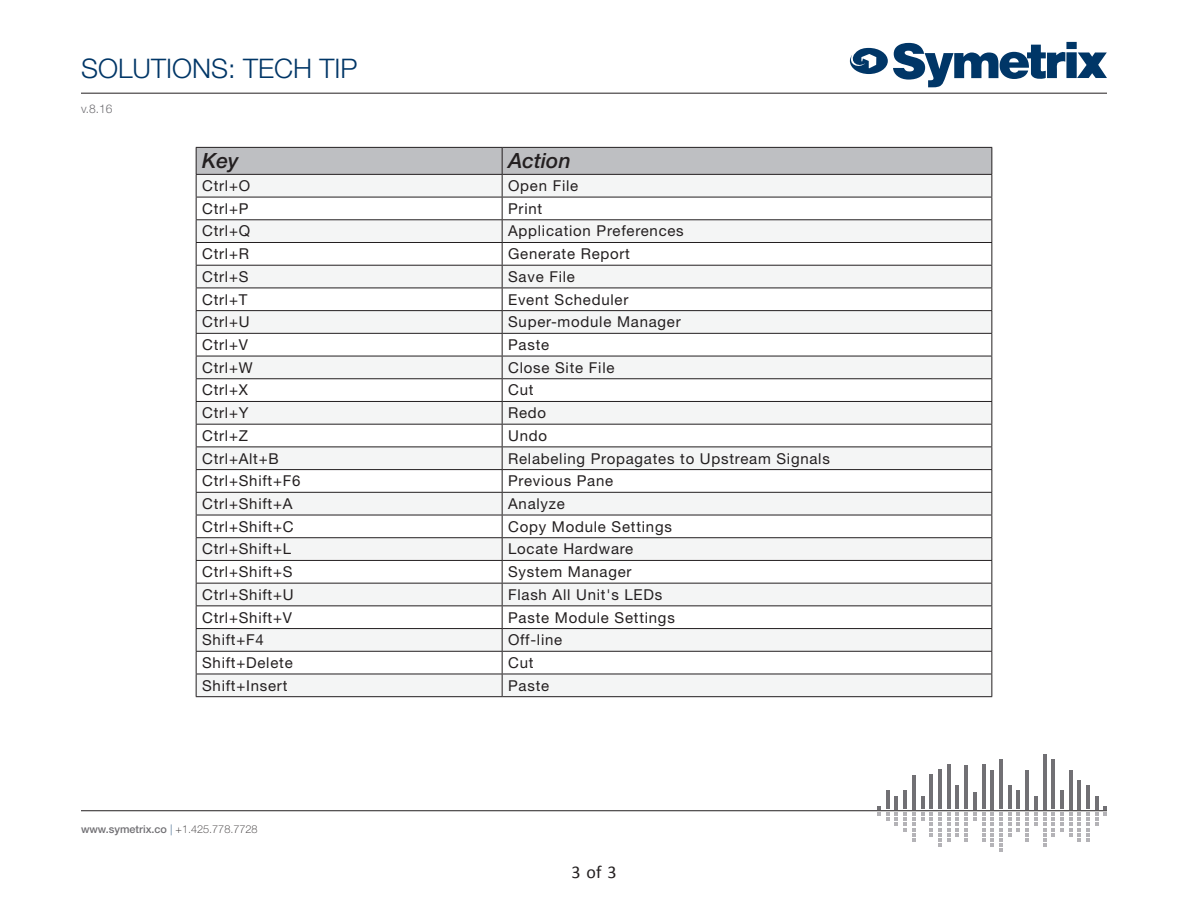
<style>
.page{position:relative;width:1188px;height:918px;background:#fff}
.page>*{position:absolute;margin:0;border:0;box-sizing:border-box;transform-origin:0 0}
.t1{font:300 27px "Helvetica Neue LT Std";color:#003667}
.t2{font:italic 500 21px "Helvetica Neue LT Std";color:#231f20}
.t3{font:18px "Calibri";color:#231f20}
.t4{font:15px "Helvetica Neue LT Std";letter-spacing:.05em;color:#231f20}
.t5{font:300 12px "Helvetica Neue LT Std";color:#717074}
.t6{font:500 10.8px "Helvetica Neue LT Std";color:#717074}
.s1{font-weight:100;color:#003667}
.s2{font-weight:100;color:#231f20}
</style>
<div class="page">
<hr style="left:81px;top:93px;width:1026px;height:1px;background:#231f20">
<hr style="left:81px;top:810px;width:1026px;height:1px;background:#231f20">
<hr style="left:886px;top:791px;width:3px;height:18px;background:#717074">
<hr style="left:904px;top:791px;width:3px;height:18px;background:#717074">
<hr style="left:912px;top:775px;width:3px;height:34px;background:#717074">
<hr style="left:930px;top:775px;width:3px;height:34px;background:#717074">
<hr style="left:938px;top:770px;width:4px;height:39px;background:#717074">
<hr style="left:947px;top:765px;width:3px;height:44px;background:#717074">
<hr style="left:956px;top:785px;width:3px;height:24px;background:#717074">
<hr style="left:965px;top:765px;width:3px;height:44px;background:#717074">
<hr style="left:973px;top:792px;width:3px;height:17px;background:#717074">
<hr style="left:982px;top:765px;width:3px;height:44px;background:#717074">
<hr style="left:991px;top:770px;width:3px;height:39px;background:#717074">
<hr style="left:999px;top:759px;width:3px;height:50px;background:#717074">
<hr style="left:1008px;top:786px;width:3px;height:23px;background:#717074">
<hr style="left:1017px;top:791px;width:3px;height:18px;background:#717074">
<hr style="left:1026px;top:770px;width:3px;height:39px;background:#717074">
<hr style="left:1043px;top:754px;width:3px;height:55px;background:#717074">
<hr style="left:1052px;top:759px;width:3px;height:50px;background:#717074">
<hr style="left:1060px;top:791px;width:3px;height:18px;background:#717074">
<hr style="left:1069px;top:770px;width:3px;height:39px;background:#717074">
<hr style="left:1078px;top:780px;width:3px;height:29px;background:#717074">
<hr style="left:1087px;top:785px;width:3px;height:24px;background:#717074">
<svg style="left:878px;top:806px;width:11px;height:15px"></svg>
<svg style="left:895px;top:796px;width:3px;height:30px"></svg>
<svg style="left:904px;top:812px;width:11px;height:29px"></svg>
<svg style="left:921px;top:797px;width:3px;height:24px"></svg>
<svg style="left:930px;top:812px;width:20px;height:35px"></svg>
<svg style="left:956px;top:812px;width:3px;height:24px"></svg>
<svg style="left:965px;top:812px;width:11px;height:29px"></svg>
<svg style="left:982px;top:812px;width:3px;height:29px"></svg>
<svg style="left:991px;top:812px;width:11px;height:40px"></svg>
<svg style="left:1008px;top:812px;width:3px;height:24px"></svg>
<svg style="left:1017px;top:812px;width:3px;height:19px"></svg>
<svg style="left:1026px;top:796px;width:11px;height:45px"></svg>
<svg style="left:1043px;top:812px;width:3px;height:35px"></svg>
<svg style="left:1052px;top:812px;width:11px;height:24px"></svg>
<svg style="left:1069px;top:812px;width:3px;height:24px"></svg>
<svg style="left:1078px;top:812px;width:3px;height:29px"></svg>
<svg style="left:1087px;top:796px;width:11px;height:45px"></svg>
<svg style="left:1104px;top:806px;width:3px;height:9px"></svg>
<svg style="left:849px;top:42px;width:258px;height:45px"></svg>
<hr style="left:196px;top:696px;width:306px;height:1px;background:#231f20">
<hr style="left:502px;top:696px;width:490px;height:1px;background:#231f20">
<svg style="left:196px;top:147px;width:796px;height:549px"></svg>
<hr style="left:196px;top:174px;width:306px;height:1px;background:#231f20">
<hr style="left:502px;top:174px;width:490px;height:1px;background:#231f20">
<h1 class="t1" style="left:81px;top:52px;width:278px">SOLUTIONS: TECH TIP</h1>
<p class="t5" style="left:81px;top:101px;width:33px">v.8.16</p>
<p class="t2" style="left:202px;top:148px;width:38px">Key</p>
<p class="t2" style="left:508px;top:148px;width:64px">Action</p>
<p class="t4" style="left:202px;top:177px;width:50px">Ctrl+O</p>
<p class="t4" style="left:508px;top:177px;width:72px">Open File</p>
<p class="t4" style="left:202px;top:200px;width:48px">Ctrl+P</p>
<p class="t4" style="left:508px;top:200px;width:36px">Print</p>
<p class="t4" style="left:202px;top:222px;width:50px">Ctrl+Q</p>
<p class="t4" style="left:508px;top:222px;width:177px">Application Preferences</p>
<p class="t4" style="left:202px;top:245px;width:48px">Ctrl+R</p>
<p class="t4" style="left:508px;top:245px;width:123px">Generate Report</p>
<p class="t4" style="left:202px;top:268px;width:48px">Ctrl+S</p>
<p class="t4" style="left:508px;top:268px;width:68px">Save File</p>
<p class="t4" style="left:202px;top:290px;width:47px">Ctrl+T</p>
<p class="t4" style="left:508px;top:290px;width:122px">Event Scheduler</p>
<p class="t4" style="left:202px;top:313px;width:49px">Ctrl+U</p>
<p class="t4" style="left:508px;top:313px;width:174px">Super-module Manager</p>
<p class="t4" style="left:202px;top:336px;width:47px">Ctrl+V</p>
<p class="t4" style="left:508px;top:336px;width:43px">Paste</p>
<p class="t4" style="left:202px;top:358px;width:52px">Ctrl+W</p>
<p class="t4" style="left:508px;top:358px;width:108px">Close Site File</p>
<p class="t4" style="left:202px;top:381px;width:47px">Ctrl+X</p>
<p class="t4" style="left:508px;top:381px;width:27px">Cut</p>
<p class="t4" style="left:202px;top:404px;width:48px">Ctrl+Y</p>
<p class="t4" style="left:508px;top:404px;width:40px">Redo</p>
<p class="t4" style="left:202px;top:427px;width:47px">Ctrl+Z</p>
<p class="t4" style="left:508px;top:427px;width:40px">Undo</p>
<p class="t4" style="left:202px;top:449px;width:78px">Ctrl+Alt+B</p>
<p class="t4" style="left:508px;top:449px;width:323px">Relabeling Propagates to Upstream Signals</p>
<p class="t4" style="left:202px;top:472px;width:100px">Ctrl+Shift+F6</p>
<p class="t4" style="left:508px;top:472px;width:107px">Previous Pane</p>
<p class="t4" style="left:202px;top:495px;width:92px">Ctrl+Shift+A</p>
<p class="t4" style="left:508px;top:495px;width:58px">Analyze</p>
<p class="t4" style="left:202px;top:517px;width:93px">Ctrl+Shift+C</p>
<p class="t4" style="left:508px;top:517px;width:165px">Copy Module Settings</p>
<p class="t4" style="left:202px;top:540px;width:91px">Ctrl+Shift+L</p>
<p class="t4" style="left:508px;top:540px;width:127px">Locate Hardware</p>
<p class="t4" style="left:202px;top:563px;width:92px">Ctrl+Shift+S</p>
<p class="t4" style="left:508px;top:563px;width:125px">System Manager</p>
<p class="t4" style="left:202px;top:586px;width:93px">Ctrl+Shift+U</p>
<p class="t4" style="left:508px;top:586px;width:156px">Flash All Unit's LEDs</p>
<p class="t4" style="left:202px;top:608px;width:91px">Ctrl+Shift+V</p>
<p class="t4" style="left:508px;top:608px;width:168px">Paste Module Settings</p>
<p class="t4" style="left:202px;top:631px;width:63px">Shift+F4</p>
<p class="t4" style="left:508px;top:631px;width:56px">Off-line</p>
<p class="t4" style="left:202px;top:654px;width:92px">Shift+Delete</p>
<p class="t4" style="left:508px;top:654px;width:27px">Cut</p>
<p class="t4" style="left:202px;top:676px;width:87px">Shift+Insert</p>
<p class="t4" style="left:508px;top:676px;width:43px">Paste</p>
<p class="t6" style="left:81px;top:822px;width:178px">www.symetrix.co <span class="s1">|</span> <span class="s2">+1.425.778.7728</span></p>
<p class="t3" style="left:571px;top:860px;width:47px">3of3</p>
</div>
